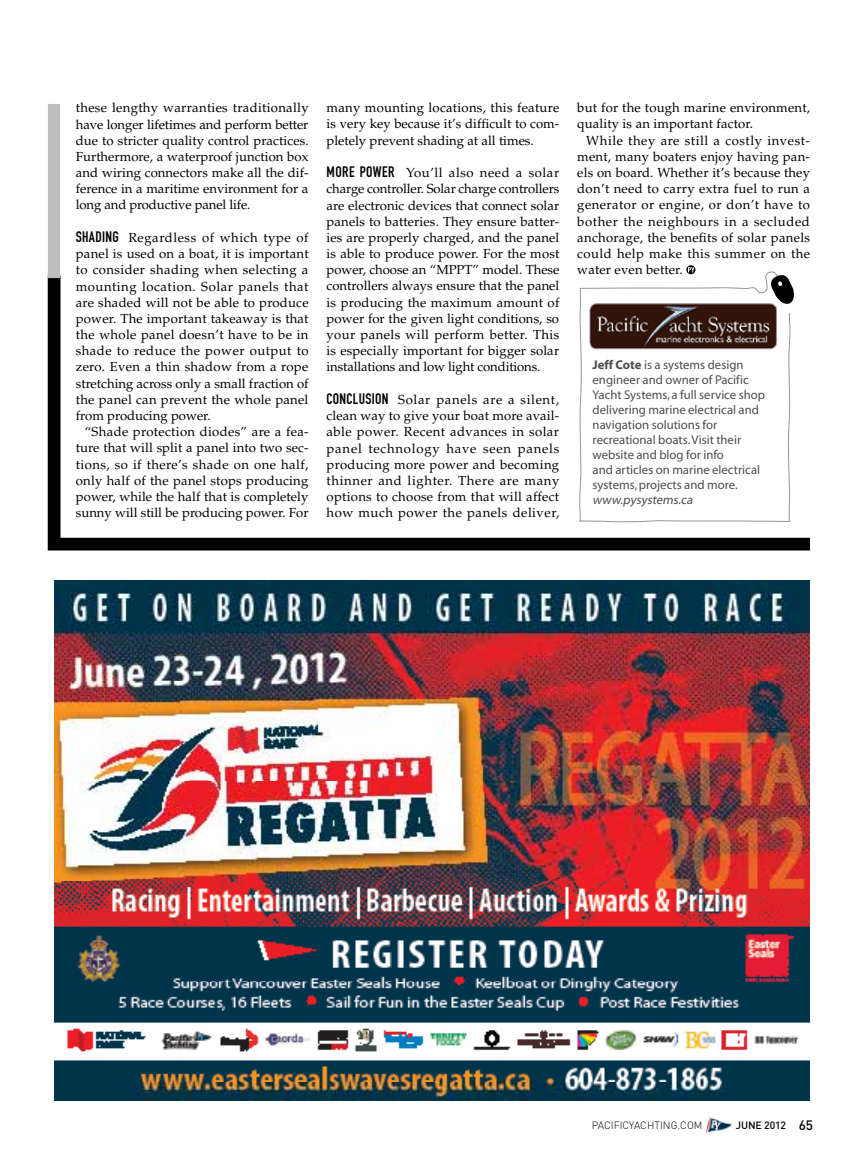
<style>
.page{position:relative;width:864px;height:1161px;background:#fff}
.page>*{position:absolute;margin:0;border:0;box-sizing:border-box;transform-origin:0 0}
.t1{font:13.2px/16.2px "Palatino LT Std";letter-spacing:.005em;color:#000;text-align:justify}
.t2{font:12.75px/15px "Myriad";color:#4d4d4f}
.t3{font:italic 12.75px "Myriad";color:#4d4d4f}
.t4{font:300 10.5px "DIN";color:#000}
.t5{font:500 10.5px "DIN";letter-spacing:-.01em;color:#000}
.s1{font-family:"DIN Engschrift Std";font-size:15px}
.s2{font-weight:700}
.s3{font-size:13.5px}
</style>
<div class="page">
<svg style="left:47px;top:265px;width:763px;height:286px"></svg>
<div style="left:48px;top:104px;width:12px;height:174px;background:#bcbec0"></div>
<img style="left:705px;top:1118px;width:28px;height:15px">
<svg style="left:686px;top:265px;width:9px;height:9px"></svg>
<svg style="left:579px;top:267px;width:216px;height:284px"></svg>
<img style="left:589px;top:300px;width:189px;height:53px">
<img style="left:54px;top:581px;width:756px;height:520px">
<p class="t1" style="left:76px;top:100px;width:234px">these lengthy warranties traditionally have longer lifetimes and perform better due to stricter quality control practices.<br>Furthermore, a waterproof junction box and wiring connectors make all the dif&shy;ference in a maritime environment for a long and productive panel life.</p>
<p class="t1" style="left:76px;top:230px;width:234px"><span class="s1">SHADING</span> Regardless of which type of panel is used on a boat, it is important to consider shading when selecting a mounting location. Solar panels that are shaded will not be able to produce power. The important takeaway is that the whole panel doesn’t have to be in shade to reduce the power output to zero. Even a thin shadow from a rope stretching across only a small fraction of the panel can prevent the whole panel from producing power.</p>
<p class="t1" style="left:76px;top:424px;width:234px;text-indent:9px">“Shade protection diodes” are a fea&shy;ture that will split a panel into two sec&shy;tions, so if there’s shade on one half, only half of the panel stops producing power, while the half that is completely sunny will still be producing power. For</p>
<p class="t1" style="left:327px;top:100px;width:234px">many mounting locations, this feature is very key because it’s difficult to com&shy;pletely prevent shading at all times.</p>
<p class="t1" style="left:327px;top:165px;width:234px"><span class="s1">MORE POWER</span> You’ll also need a solar charge controller. Solar charge controllers are electronic devices that connect solar panels to batteries. They ensure batter&shy;ies are properly charged, and the panel is able to produce power. For the most power, choose an “MPPT” model. These controllers always ensure that the panel is producing the maximum amount of power for the given light conditions, so your panels will perform better. This is especially important for bigger solar installations and low light conditions.</p>
<p class="t1" style="left:327px;top:392px;width:234px"><span class="s1">CONCLUSION</span> Solar panels are a silent, clean way to give your boat more avail&shy;able power. Recent advances in solar panel technology have seen panels producing more power and becoming thinner and lighter. There are many options to choose from that will affect how much power the panels deliver,</p>
<p class="t1" style="left:577px;top:100px;width:234px">but for the tough marine environment, quality is an important factor.</p>
<p class="t1" style="left:577px;top:132px;width:234px;text-indent:9px">While they are still a costly invest&shy;ment, many boaters enjoy having pan&shy;els on board. Whether it’s because they don’t need to carry extra fuel to run a generator or engine, or don’t have to bother the neighbours in a secluded anchorage, the benefits of solar panels could help make this summer on the water even better.</p>
<p class="t2" style="left:593px;top:357px;width:174px"><span class="s2">Jeff Cote</span> is a systems design engineer and owner of Pacific<br>Yacht Systems, a full service shop delivering marine electrical and navigation solutions for recreational boats. Visit their website and blog for info<br>and articles on marine electrical systems, projects and more.</p>
<p class="t3" style="left:593px;top:493px;width:104px">www.pysystems.ca</p>
<p class="t4" style="left:592px;top:1119px;width:112px">PACIFICYACHTING.COM</p>
<p class="t5" style="left:736px;top:1119px;width:79px">JUNE 2012 <span class="s3">65</span></p>
</div>
